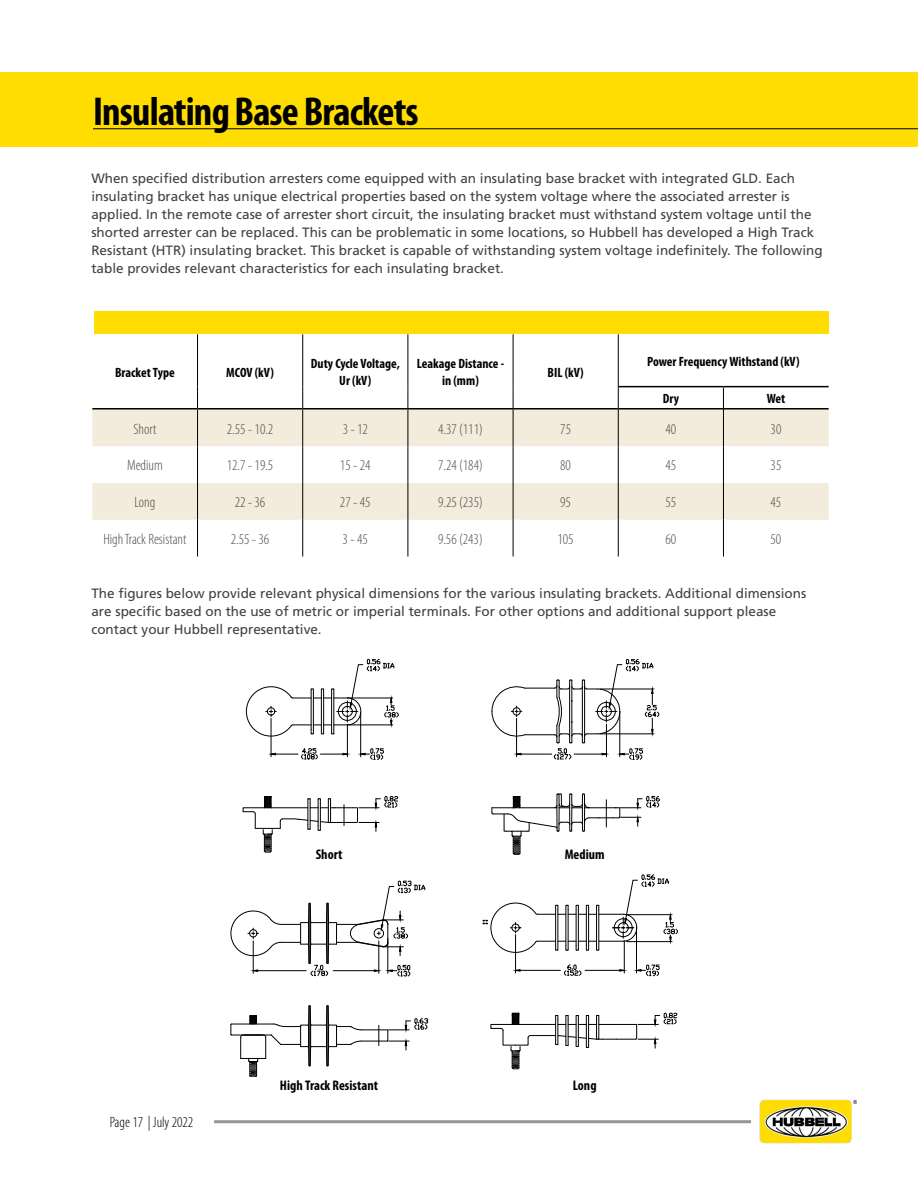
<style>
.page{position:relative;width:918px;height:1188px;background:#fff}
.page>*{position:absolute;margin:0;border:0;box-sizing:border-box;transform-origin:0 0}
.t1{font:700 condensed 40.5px "Myriad Pro";letter-spacing:-.02em;color:#000}
.t2{font:300 condensed 15px "Myriad Pro";color:#4d4d4f}
.t3{font:300 condensed 15px "Myriad Pro";color:#000}
.t4{font:700 condensed 13.95px "Myriad Pro";color:#000}
.t5{font:13.5px/18px "Frutiger LT Std";color:#414042}
.t6{font:700 condensed 13.5px/16.2px "Myriad Pro";color:#000;text-align:center}
</style>
<div class="page">
<img style="left:759px;top:1100px;width:97px;height:44px">
<div style="left:0;top:73px;width:918px;height:74px;background:#fd0"></div>
<hr style="left:214px;top:1120px;width:537px;height:3px;background:#939598">
<hr style="left:525px;top:734px;width:30px;height:1px;background:#000">
<hr style="left:525px;top:688px;width:30px;height:1px;background:#000">
<svg style="left:491px;top:686px;width:34px;height:51px"></svg>
<hr style="left:516px;top:718px;width:1px;height:39px;background:#000">
<hr style="left:521px;top:754px;width:31px;height:1px;background:#000">
<svg style="left:516px;top:753px;width:6px;height:3px"></svg>
<svg style="left:491px;top:793px;width:169px;height:62px"></svg>
<svg style="left:554px;top:659px;width:105px;height:101px"></svg>
<hr style="left:231px;top:1024px;width:42px;height:1px;background:#000">
<hr style="left:231px;top:1035px;width:40px;height:1px;background:#000">
<svg style="left:231px;top:881px;width:194px;height:96px"></svg>
<svg style="left:240px;top:1005px;width:188px;height:72px"></svg>
<hr style="left:271px;top:718px;width:1px;height:39px;background:#000">
<hr style="left:347px;top:724px;width:1px;height:33px;background:#000">
<svg style="left:270px;top:747px;width:78px;height:13px"></svg>
<hr style="left:360px;top:713px;width:1px;height:44px;background:#000">
<svg style="left:360px;top:748px;width:24px;height:12px"></svg>
<svg style="left:243px;top:796px;width:155px;height:57px"></svg>
<svg style="left:246px;top:659px;width:153px;height:80px"></svg>
<svg style="left:490px;top:1012px;width:187px;height:58px"></svg>
<hr style="left:515px;top:935px;width:1px;height:38px;background:#000">
<hr style="left:624px;top:941px;width:1px;height:32px;background:#000">
<hr style="left:520px;top:970px;width:40px;height:1px;background:#000">
<hr style="left:585px;top:970px;width:35px;height:1px;background:#000">
<svg style="left:515px;top:969px;width:6px;height:3px"></svg>
<svg style="left:619px;top:969px;width:6px;height:3px"></svg>
<svg style="left:564px;top:964px;width:17px;height:12px"></svg>
<hr style="left:636px;top:926px;width:1px;height:47px;background:#000">
<svg style="left:636px;top:965px;width:24px;height:11px"></svg>
<svg style="left:92px;top:410px;width:737px;height:110px;fill:#f3ebdb"></svg>
<hr style="left:197px;top:410px;width:1px;height:36px;background:#000">
<hr style="left:302px;top:410px;width:1px;height:36px;background:#000">
<hr style="left:408px;top:410px;width:1px;height:36px;background:#000">
<hr style="left:513px;top:410px;width:1px;height:36px;background:#000">
<hr style="left:197px;top:446px;width:1px;height:37px;background:#000">
<hr style="left:302px;top:446px;width:1px;height:37px;background:#000">
<hr style="left:408px;top:446px;width:1px;height:37px;background:#000">
<hr style="left:513px;top:446px;width:1px;height:37px;background:#000">
<hr style="left:197px;top:483px;width:1px;height:37px;background:#000">
<hr style="left:302px;top:483px;width:1px;height:37px;background:#000">
<hr style="left:408px;top:483px;width:1px;height:37px;background:#000">
<hr style="left:513px;top:483px;width:1px;height:37px;background:#000">
<hr style="left:197px;top:520px;width:1px;height:37px;background:#000">
<hr style="left:302px;top:520px;width:1px;height:37px;background:#000">
<hr style="left:408px;top:520px;width:1px;height:37px;background:#000">
<hr style="left:513px;top:520px;width:1px;height:37px;background:#000">
<hr style="left:197px;top:334px;width:1px;height:53px;background:#000">
<hr style="left:302px;top:334px;width:1px;height:53px;background:#000">
<hr style="left:408px;top:334px;width:1px;height:53px;background:#000">
<hr style="left:513px;top:334px;width:1px;height:53px;background:#000">
<svg style="left:197px;top:387px;width:1px;height:21px"></svg>
<svg style="left:302px;top:387px;width:1px;height:21px"></svg>
<svg style="left:408px;top:387px;width:1px;height:21px"></svg>
<svg style="left:513px;top:387px;width:1px;height:21px"></svg>
<hr style="left:619px;top:386px;width:104px;height:1px;background:#000">
<hr style="left:723px;top:386px;width:106px;height:1px;background:#000">
<hr style="left:92px;top:408px;width:106px;height:2px;background:#000">
<hr style="left:198px;top:408px;width:105px;height:2px;background:#000">
<hr style="left:303px;top:408px;width:105px;height:2px;background:#000">
<hr style="left:408px;top:408px;width:105px;height:2px;background:#000">
<hr style="left:513px;top:408px;width:105px;height:2px;background:#000">
<hr style="left:619px;top:408px;width:104px;height:2px;background:#000">
<hr style="left:724px;top:408px;width:105px;height:2px;background:#000">
<hr style="left:618px;top:409px;width:1px;height:37px;background:#000">
<hr style="left:618px;top:446px;width:1px;height:37px;background:#000">
<hr style="left:618px;top:483px;width:1px;height:37px;background:#000">
<hr style="left:618px;top:520px;width:1px;height:37px;background:#000">
<hr style="left:618px;top:334px;width:1px;height:53px;background:#000">
<svg style="left:618px;top:387px;width:1px;height:22px"></svg>
<svg style="left:723px;top:387px;width:1px;height:22px"></svg>
<hr style="left:723px;top:409px;width:1px;height:37px;background:#000">
<hr style="left:723px;top:446px;width:1px;height:37px;background:#000">
<hr style="left:723px;top:483px;width:1px;height:37px;background:#000">
<hr style="left:723px;top:520px;width:1px;height:37px;background:#000">
<hr style="left:93px;top:128px;width:825px;height:1px;background:#000">
<div style="left:94px;top:312px;width:735px;height:22px;background:#fd0"></div>
<svg style="left:483px;top:874px;width:194px;height:81px"></svg>
<h1 class="t1" style="left:93px;top:87px;width:327px">Insulating Base Brackets</h1>
<p class="t5" style="left:91px;top:170px;width:733px">When specified distribution arresters come equipped with an insulating base bracket with integrated GLD. Each insulating bracket has unique electrical properties based on the system voltage where the associated arrester is applied. In the remote case of arrester short circuit, the insulating bracket must withstand system voltage until the shorted arrester can be replaced. This can be problematic in some locations, so Hubbell has developed a High Track Resistant (HTR) insulating bracket. This bracket is capable of withstanding system voltage indefinitely. The following table provides relevant characteristics for each insulating bracket.</p>
<p class="t6" style="left:115px;top:364px;width:61px">Bracket Type</p>
<p class="t6" style="left:226px;top:364px;width:49px">MCOV (kV)</p>
<p class="t6" style="left:311px;top:356px;width:91px">Duty Cycle Voltage,<br>Ur (kV)</p>
<p class="t6" style="left:417px;top:356px;width:89px">Leakage Distance - in (mm)</p>
<p class="t6" style="left:548px;top:364px;width:38px">BIL (kV)</p>
<p class="t6" style="left:647px;top:353px;width:154px">Power Frequency Withstand (kV)</p>
<p class="t6" style="left:663px;top:390px;width:18px">Dry</p>
<p class="t6" style="left:767px;top:390px;width:20px">Wet</p>
<p class="t2" style="left:133px;top:420px;width:24px">Short</p>
<p class="t2" style="left:227px;top:420px;width:48px">2.55 - 10.2</p>
<p class="t2" style="left:343px;top:420px;width:27px">3 - 12</p>
<p class="t2" style="left:438px;top:420px;width:46px">4.37 (111)</p>
<p class="t2" style="left:560px;top:420px;width:12px">75</p>
<p class="t2" style="left:665px;top:420px;width:12px">40</p>
<p class="t2" style="left:771px;top:420px;width:12px">30</p>
<p class="t2" style="left:127px;top:456px;width:37px">Medium</p>
<p class="t2" style="left:227px;top:456px;width:48px">12.7 - 19.5</p>
<p class="t2" style="left:340px;top:456px;width:32px">15 - 24</p>
<p class="t2" style="left:438px;top:456px;width:46px">7.24 (184)</p>
<p class="t2" style="left:560px;top:456px;width:12px">80</p>
<p class="t2" style="left:665px;top:456px;width:12px">45</p>
<p class="t2" style="left:771px;top:456px;width:12px">35</p>
<p class="t2" style="left:134px;top:493px;width:22px">Long</p>
<p class="t2" style="left:235px;top:493px;width:32px">22 - 36</p>
<p class="t2" style="left:340px;top:493px;width:32px">27 - 45</p>
<p class="t2" style="left:438px;top:493px;width:46px">9.25 (235)</p>
<p class="t2" style="left:560px;top:493px;width:12px">95</p>
<p class="t2" style="left:665px;top:493px;width:12px">55</p>
<p class="t2" style="left:771px;top:493px;width:12px">45</p>
<p class="t2" style="left:103px;top:530px;width:84px">High Track Resistant</p>
<p class="t2" style="left:231px;top:530px;width:40px">2.55 - 36</p>
<p class="t2" style="left:343px;top:530px;width:27px">3 - 45</p>
<p class="t2" style="left:438px;top:530px;width:46px">9.56 (243)</p>
<p class="t2" style="left:558px;top:530px;width:18px">105</p>
<p class="t2" style="left:665px;top:530px;width:12px">60</p>
<p class="t2" style="left:771px;top:530px;width:12px">50</p>
<p class="t5" style="left:91px;top:585px;width:716px">The figures below provide relevant physical dimensions for the various insulating brackets. Additional dimensions are specific based on the use of metric or imperial terminals. For other options and additional support please contact your Hubbell representative.</p>
<p class="t4" style="left:316px;top:846px;width:28px">Short</p>
<p class="t4" style="left:565px;top:846px;width:41px">Medium</p>
<p class="t3" style="left:110px;top:1114px;width:85px">Page 17 | July 2022</p>
<p class="t4" style="left:280px;top:1077px;width:100px">High Track Resistant</p>
<p class="t4" style="left:573px;top:1077px;width:25px">Long</p>
</div>
